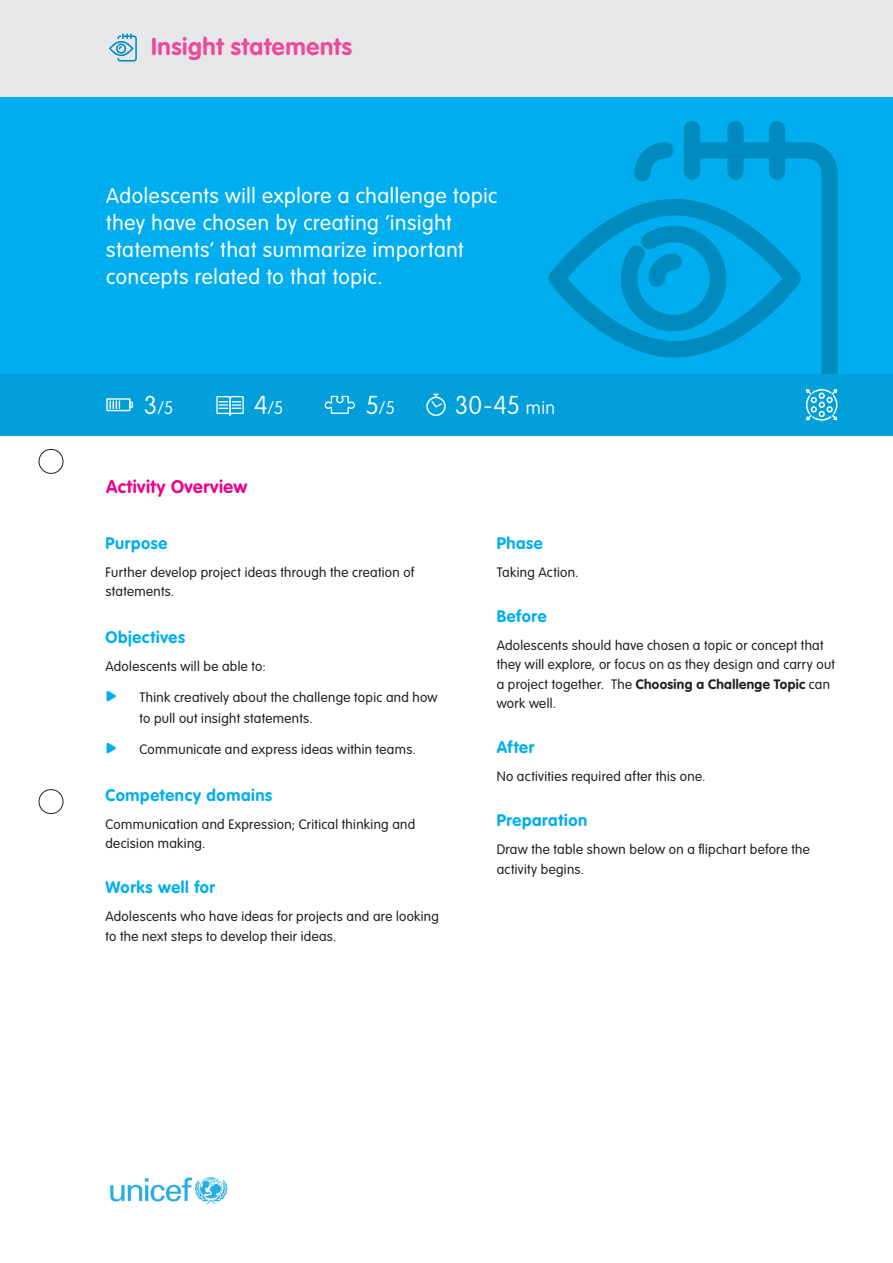
<style>
.page{position:relative;width:893px;height:1263px;background:#fff}
.page>*{position:absolute;margin:0;border:0;box-sizing:border-box;transform-origin:0 0}
.t1{font:100 25.5px "VAG Rounded Std";color:#fff}
.t2{font:700 24px "VAG Rounded Std";letter-spacing:.025em;color:#ed4a9b}
.t3{font:300 21px/27px "VAG Rounded Std";letter-spacing:.03em;color:#fff}
.Heading{font:700 18px "VAG Rounded Std";letter-spacing:.025em;color:#ed028c}
.t4{font:100 18px "VAG Rounded Std";color:#fff}
.Subheading{font:700 16.5px "VAG Rounded Std";letter-spacing:.04em;color:#00aeef}
.Paragraph_Text{font:700 16.5px "VAG Rounded Std";letter-spacing:.035em;color:#00aeef}
.Paragraph_Text-2{font:300 13.5px/19.5px "VAG Rounded Std";letter-spacing:.025em;color:#231f20}
.s1{font-size:25.5px}
.s2{font-size:18px}
.s3{color:#00aeef}
.s4{font-weight:700}
</style>
<div class="page">
<div style="left:0;top:0;width:893px;height:374px;background:#00aeef"></div>
<svg style="left:634px;top:142px;width:204px;height:232px"></svg>
<div style="left:727px;top:121px;width:17px;height:59px;background:#008abe;border-radius:8px"></div>
<div style="left:769px;top:121px;width:16px;height:59px;background:#008abe;border-radius:8px"></div>
<div style="left:684px;top:121px;width:16px;height:59px;background:#008abe;border-radius:8px"></div>
<svg style="left:548px;top:199px;width:254px;height:159px"></svg>
<div style="left:0;top:374px;width:893px;height:61px;background:#009fda"></div>
<svg style="left:806px;top:389px;width:31px;height:32px"></svg>
<svg style="left:106px;top:398px;width:27px;height:13px"></svg>
<svg style="left:216px;top:396px;width:28px;height:20px"></svg>
<svg style="left:325px;top:396px;width:30px;height:18px"></svg>
<div style="left:0;top:0;width:893px;height:97px;background:#e6e7e9"></div>
<svg style="left:426px;top:394px;width:20px;height:22px"></svg>
<img style="left:110px;top:1177px;width:118px;height:27px">
<svg style="left:109px;top:33px;width:28px;height:29px"></svg>
<div style="left:39px;top:449px;width:24px;height:24px;border:1px solid #231f20;border-radius:50%"></div>
<div style="left:39px;top:789px;width:24px;height:25px;border:1px solid #231f20;border-radius:50%"></div>
<p class="t2" style="left:151px;top:33px;width:202px">Insight statements</p>
<p class="t3" style="left:106px;top:183px;width:393px">Adolescents will explore a challenge topic they have chosen by creating ‘insight statements’ that summarize important concepts related to that topic.</p>
<p class="t4" style="left:144px;top:397px;width:31px"><span class="s1">3</span>/5</p>
<p class="t4" style="left:254px;top:397px;width:31px"><span class="s1">4</span>/5</p>
<p class="t4" style="left:365px;top:397px;width:31px"><span class="s1">5</span>/5</p>
<p class="t1" style="left:455px;top:390px;width:102px">30-45 <span class="s2">min</span></p>
<p class="Heading" style="left:106px;top:476px;width:143px">Activity Overview</p>
<p class="Subheading" style="left:105px;top:533px;width:63px">Purpose</p>
<p class="Paragraph_Text-2" style="left:105px;top:562px;width:310px">Further develop project ideas through the creation of statements.</p>
<p class="Subheading" style="left:105px;top:628px;width:81px">Objectives</p>
<p class="Paragraph_Text-2" style="left:105px;top:657px;width:162px">Adolescents will be able to:</p>
<p class="Paragraph_Text-2" style="left:139px;top:686px;width:300px;line-height:21.8px;text-indent:-34px"><span class="s3">•</span> Think creatively about the challenge topic and how to pull out insight statements.</p>
<p class="Paragraph_Text-2" style="left:105px;top:739px;width:312px"><span class="s3">•</span> Communicate and express ideas within teams.</p>
<p class="Subheading" style="left:105px;top:785px;width:168px">Competency domains</p>
<p class="Paragraph_Text-2" style="left:105px;top:815px;width:311px">Communication and Expression; Critical thinking and decision making.</p>
<p class="Subheading" style="left:105px;top:878px;width:111px">Works well for</p>
<p class="Paragraph_Text-2" style="left:105px;top:907px;width:335px">Adolescents who have ideas for projects and are looking to the next steps to develop their ideas.</p>
<p class="Paragraph_Text" style="left:497px;top:533px;width:48px">Phase</p>
<p class="Paragraph_Text-2" style="left:497px;top:562px;width:83px">Taking Action.</p>
<p class="Subheading" style="left:497px;top:606px;width:51px">Before</p>
<p class="Paragraph_Text-2" style="left:497px;top:635px;width:340px">Adolescents should have chosen a topic or concept that they will explore, or focus on as they design and carry out a project together. The <span class="s4">Choosing a Challenge Topic</span> can work well.</p>
<p class="Subheading" style="left:497px;top:737px;width:39px">After</p>
<p class="Paragraph_Text-2" style="left:497px;top:767px;width:210px">No activities required after this one.</p>
<p class="Subheading" style="left:497px;top:811px;width:92px">Preparation</p>
<p class="Paragraph_Text-2" style="left:497px;top:840px;width:315px">Draw the table shown below on a flipchart before the activity begins.</p>
</div>
